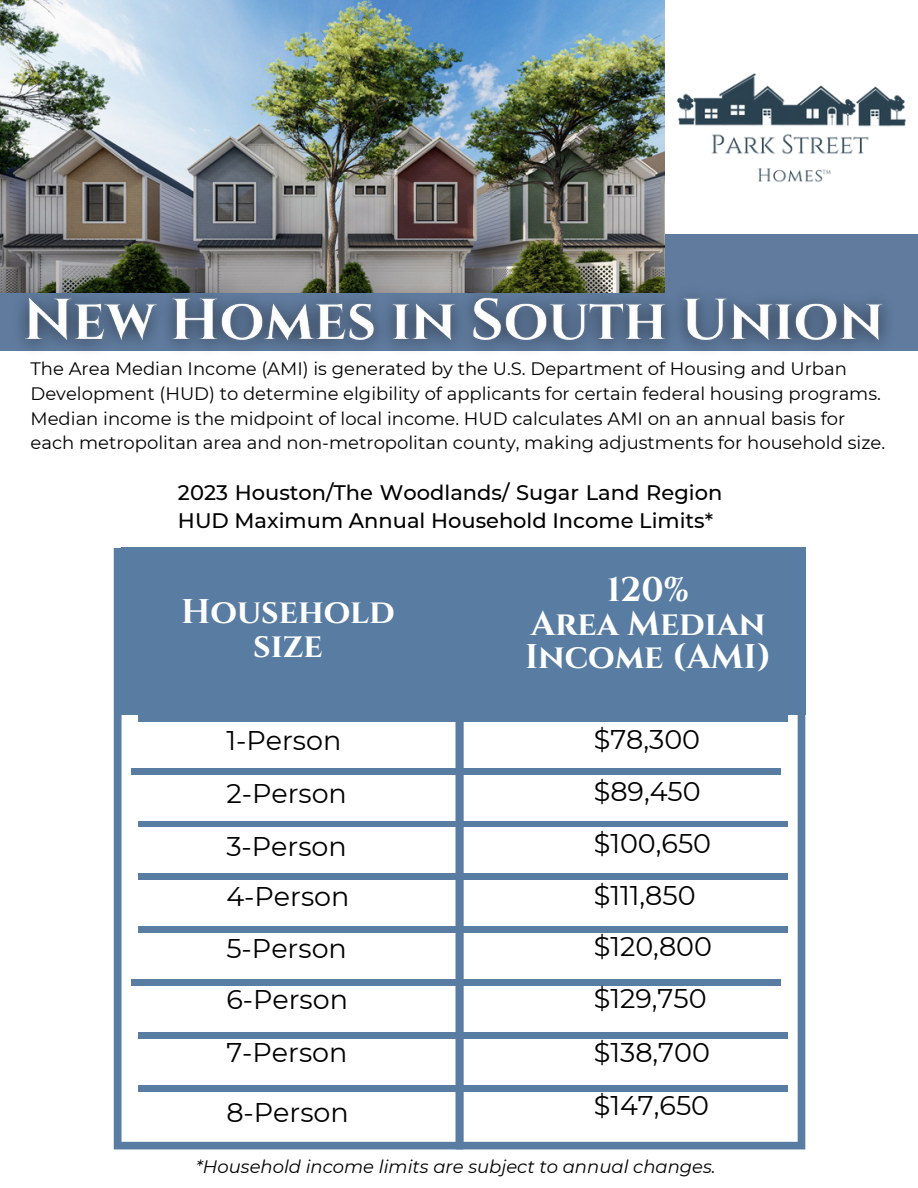
<style>
.page{position:relative;width:918px;height:1188px;background:#fff}
.page>*{position:absolute;margin:0;border:0;box-sizing:border-box;transform-origin:0 0}
.t1{font:700 34.2px/33.8px "Cinzel";color:#fff;text-align:center}
.t2{font:27px/51.8px "Montserrat";color:#000}
.t3{font:500 21px/28.2px "Montserrat";color:#000}
.t4{font:18px/24.8px "Montserrat";color:#000}
.t5{font:italic 18px "Montserrat";color:#000}
</style>
<div class="page">
<div style="left:0;top:234px;width:918px;height:117px;background:#607b9e"></div>
<img style="left:0;top:0;width:664px;height:292px">
<img style="left:664px;top:63px;width:242px;height:129px">
<img style="left:1px;top:260px;width:886px;height:88px">
<svg style="left:114px;top:548px;width:342px;height:601px"></svg>
<svg style="left:456px;top:715px;width:349px;height:434px"></svg>
<div style="left:138px;top:715px;width:650px;height:7px;background:#587ca2"></div>
<div style="left:131px;top:768px;width:649px;height:7px;background:#587ca2"></div>
<div style="left:138px;top:821px;width:650px;height:6px;background:#587ca2"></div>
<div style="left:138px;top:873px;width:650px;height:7px;background:#587ca2"></div>
<div style="left:139px;top:926px;width:649px;height:7px;background:#587ca2"></div>
<div style="left:131px;top:979px;width:649px;height:7px;background:#587ca2"></div>
<div style="left:138px;top:1032px;width:650px;height:7px;background:#587ca2"></div>
<div style="left:138px;top:1085px;width:650px;height:7px;background:#587ca2"></div>
<div style="left:121px;top:547px;width:684px;height:168px;background:#587ca2"></div>
<p class="t4" style="left:31px;top:356px;width:852px">The Area Median Income (AMI) is generated by the U.S. Department of Housing and Urban<br>Development (HUD) to determine elgibility of applicants for certain federal housing programs.<br>Median income is the midpoint of local income. HUD calculates AMI on an annual basis for</p>
<p class="t4" style="left:31px;top:430px;width:856px">each metropolitan area and non-metropolitan county, making adjustments for household size.</p>
<p class="t3" style="left:178px;top:479px;width:546px">2023 Houston/The Woodlands/ Sugar Land Region<br>HUD Maximum Annual Household Income Limits*</p>
<p class="t1" style="left:181px;top:596px;width:215px">Household size</p>
<p class="t2" style="left:226px;top:714px;width:122px;line-height:52.8px">1-Person<br>2-Person<br>3-Person</p>
<p class="t2" style="left:226px;top:871px;width:125px">4-Person</p>
<p class="t2" style="left:226px;top:923px;width:122px">5-Person</p>
<p class="t2" style="left:226px;top:973px;width:123px">6-Person</p>
<p class="t2" style="left:226px;top:1026px;width:123px">7-Person</p>
<p class="t2" style="left:226px;top:1087px;width:124px">8-Person</p>
<p class="t1" style="left:607px;top:574px;width:84px">120%</p>
<p class="t1" style="left:525px;top:608px;width:248px;text-align:left">Area Median<br>Income (AMI)</p>
<p class="t2" style="left:594px;top:714px;width:119px">$78,300 $89,450 $100,650 $111,850</p>
<p class="t2" style="left:594px;top:921px;width:120px">$120,800 $129,750</p>
<p class="t2" style="left:594px;top:1027px;width:118px">$138,700</p>
<p class="t2" style="left:594px;top:1079px;width:117px">$147,650</p>
<p class="t5" style="left:196px;top:1156px;width:521px">*Household income limits are subject to annual changes.</p>
</div>
